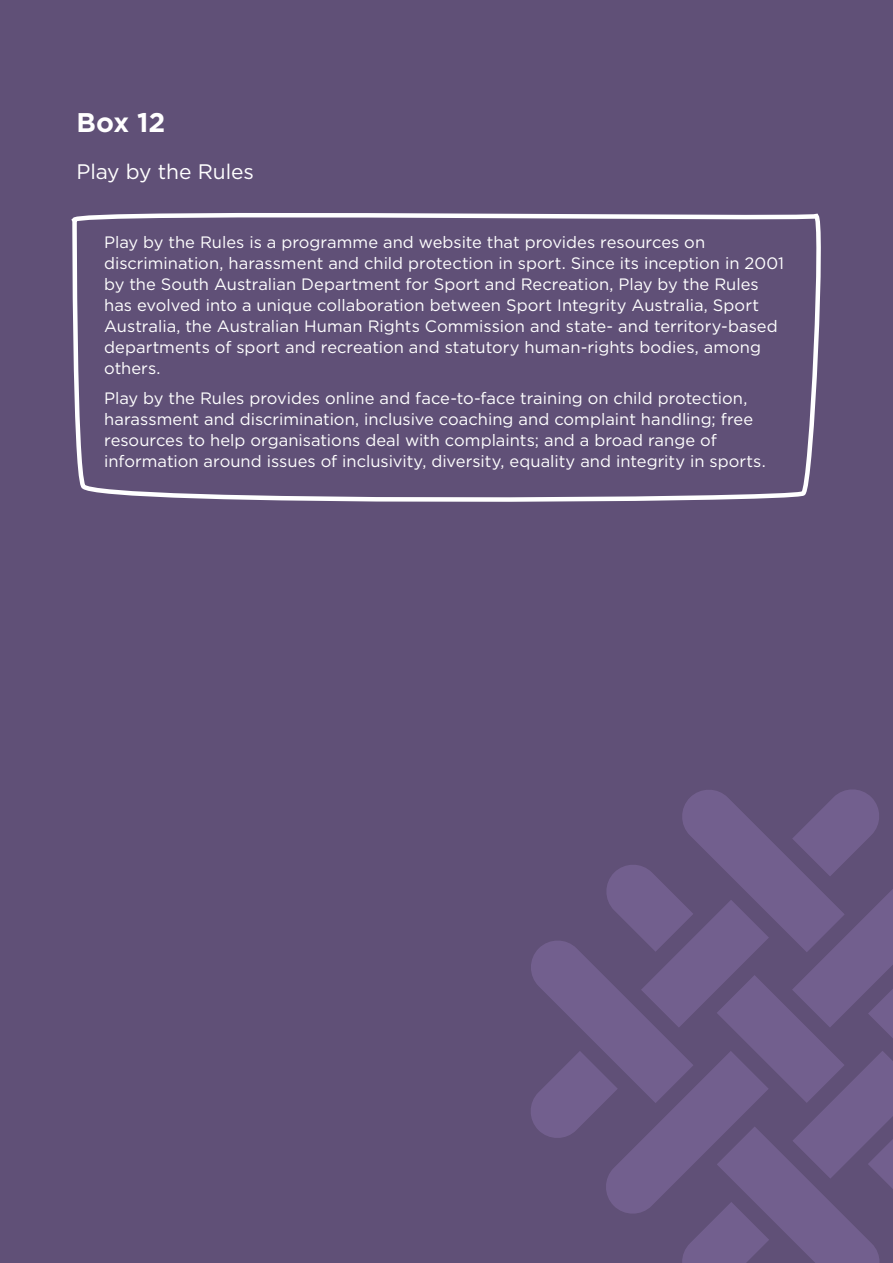
<style>
.page{position:relative;width:893px;height:1263px;background:#605077}
.page>*{position:absolute;margin:0;border:0;box-sizing:border-box;transform-origin:0 0}
.t1{font:700 27px "Gotham";color:#fff}
.t2{font:21px "Gotham";letter-spacing:-.005em;color:#fff}
.t3{font:16.5px/21px "Gotham";color:#fff}
</style>
<div class="page">
<svg style="left:529px;top:788px;width:364px;height:475px"></svg>
<div style="left:62px;top:209px;width:762px;height:302px;background:#605077"></div>
<p class="t1" style="left:77px;top:105px;width:90px">Box 12</p>
<p class="t2" style="left:77px;top:158px;width:179px">Play by the Rules</p>
<p class="t3" style="left:104px;top:232px;width:681px">Play by the Rules is a programme and website that provides resources on discrimination, harassment and child protection in sport. Since its inception in 2001 by the South Australian Department for Sport and Recreation, Play by the Rules has evolved into a unique collaboration between Sport Integrity Australia, Sport Australia, the Australian Human Rights Commission and state- and territory-based departments of sport and recreation and statutory human-rights bodies, among others.</p>
<p class="t3" style="left:104px;top:387px;width:663px">Play by the Rules provides online and face-to-face training on child protection, harassment and discrimination, inclusive coaching and complaint handling; free resources to help organisations deal with complaints; and a broad range of information around issues of inclusivity, diversity, equality and integrity in sports.</p>
</div>
